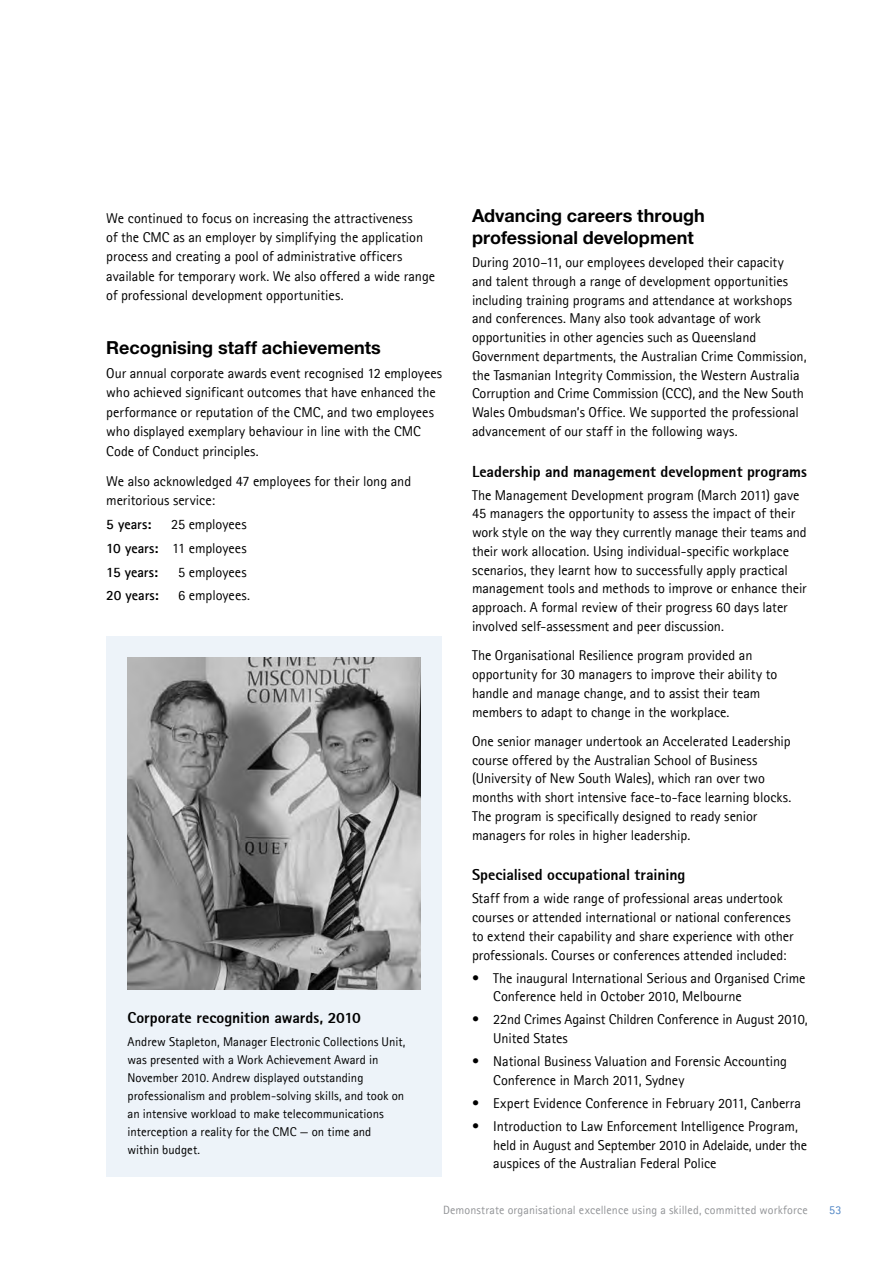
<style>
.page{position:relative;width:893px;height:1263px;background:#fff}
.page>*{position:absolute;margin:0;border:0;box-sizing:border-box;transform-origin:0 0}
.t1{font:700 18px/21.6px "Helvetica Neue";color:#000}
.t2{font:800 15.75px "Agfa Rotis Sans Serif";letter-spacing:-.005em;color:#000}
.t3{font:14.25px/18.8px "Agfa Rotis Sans Serif";letter-spacing:-.005em;color:#000}
.t4{font:700 14.25px "Agfa Rotis Sans Serif";color:#000}
.t5{font:12.75px/18px "Agfa Rotis Sans Serif";color:#000}
.t6{font:12px "Agfa Rotis Sans Serif";letter-spacing:.01em;color:#939598}
.t7{font:12px "Agfa Rotis Sans Serif";color:#4e84c4}
.s1{font-weight:700}
</style>
<div class="page">
<div style="left:106px;top:636px;width:336px;height:541px;background:#edf3f9"></div>
<img style="left:128px;top:657px;width:293px;height:332px">
<p class="t3" style="left:106px;top:208px;width:330px;line-height:19.5px">We continued to focus on increasing the attractiveness<br>of the CMC as an employer by simplifying the application process and creating a pool of administrative officers available for temporary work. We also offered a wide range of professional development opportunities.</p>
<p class="t1" style="left:106px;top:336px;width:276px">Recognising staff achievements</p>
<p class="t3" style="left:106px;top:363px;width:337px;line-height:19.5px">Our annual corporate awards event recognised 12 employees who achieved significant outcomes that have enhanced the performance or reputation of the CMC, and two employees who displayed exemplary behaviour in line with the CMC Code of Conduct principles.</p>
<p class="t3" style="left:106px;top:471px;width:306px;line-height:19.5px">We also acknowledged 47 employees for their long and meritorious service:</p>
<p class="t4" style="left:106px;top:515px;width:47px">5 years:</p>
<p class="t3" style="left:106px;top:512px;width:142px;line-height:23.7px;text-align:justify;text-indent:65px">25 employees <span class="s1">10 years:</span> 11 employees <span class="s1">15 years:</span></p>
<p class="t3" style="left:178px;top:562px;width:70px">5 employees</p>
<p class="t4" style="left:106px;top:586px;width:54px">20 years:</p>
<p class="t3" style="left:178px;top:586px;width:73px">6 employees.</p>
<p class="t2" style="left:128px;top:1008px;width:235px">Corporate recognition awards, 2010</p>
<p class="t5" style="left:128px;top:1032px;width:279px">Andrew Stapleton, Manager Electronic Collections Unit, was presented with a Work Achievement Award in November 2010. Andrew displayed outstanding professionalism and problem-solving skills, and took on an intensive workload to make telecommunications interception a reality for the CMC — on time and within budget.</p>
<p class="t1" style="left:472px;top:205px;width:234px">Advancing careers through professional development</p>
<p class="t3" style="left:472px;top:253px;width:336px">During 2010–11, our employees developed their capacity and talent through a range of development opportunities including training programs and attendance at workshops and conferences. Many also took advantage of work opportunities in other agencies such as Queensland Government departments, the Australian Crime Commission, the Tasmanian Integrity Commission, the Western Australia Corruption and Crime Commission (CCC), and the New South Wales Ombudsman’s Office. We supported the professional advancement of our staff in the following ways.</p>
<p class="t2" style="left:472px;top:461px;width:336px">Leadership and management development programs</p>
<p class="t3" style="left:472px;top:485px;width:336px">The Management Development program (March 2011) gave 45 managers the opportunity to assess the impact of their work style on the way they currently manage their teams and their work allocation. Using individual-specific workplace scenarios, they learnt how to successfully apply practical management tools and methods to improve or enhance their approach. A formal review of their progress 60 days later involved self-assessment and peer discussion.</p>
<p class="t3" style="left:472px;top:646px;width:307px">The Organisational Resilience program provided an opportunity for 30 managers to improve their ability to handle and manage change, and to assist their team members to adapt to change in the workplace.</p>
<p class="t3" style="left:472px;top:731px;width:321px">One senior manager undertook an Accelerated Leadership course offered by the Australian School of Business (University of New South Wales), which ran over two months with short intensive face-to-face learning blocks.<br>The program is specifically designed to ready senior managers for roles in higher leadership.</p>
<p class="t2" style="left:472px;top:865px;width:215px">Specialised occupational training</p>
<p class="t3" style="left:472px;top:889px;width:323px">Staff from a wide range of professional areas undertook courses or attended international or national conferences to extend their capability and share experience with other professionals. Courses or conferences attended included:</p>
<p class="t3" style="left:493px;top:968px;width:314px;text-indent:-21px">• The inaugural International Serious and Organised Crime<br>Conference held in October 2010, Melbourne</p>
<p class="t3" style="left:493px;top:1010px;width:316px;text-indent:-21px">• 22nd Crimes Against Children Conference in August 2010,<br>United States</p>
<p class="t3" style="left:493px;top:1052px;width:295px;text-indent:-21px">• National Business Valuation and Forensic Accounting<br>Conference in March 2011, Sydney</p>
<p class="t3" style="left:472px;top:1093px;width:331px">• Expert Evidence Conference in February 2011, Canberra</p>
<p class="t3" style="left:493px;top:1116px;width:315px;text-indent:-21px">• Introduction to Law Enforcement Intelligence Program, held in August and September 2010 in Adelaide, under the auspices of the Australian Federal Police</p>
<p class="t6" style="left:443px;top:1203px;width:366px">Demonstrate organisational excellence using a skilled, committed workforce</p>
<p class="t7" style="left:829px;top:1203px;width:14px">53</p>
</div>
